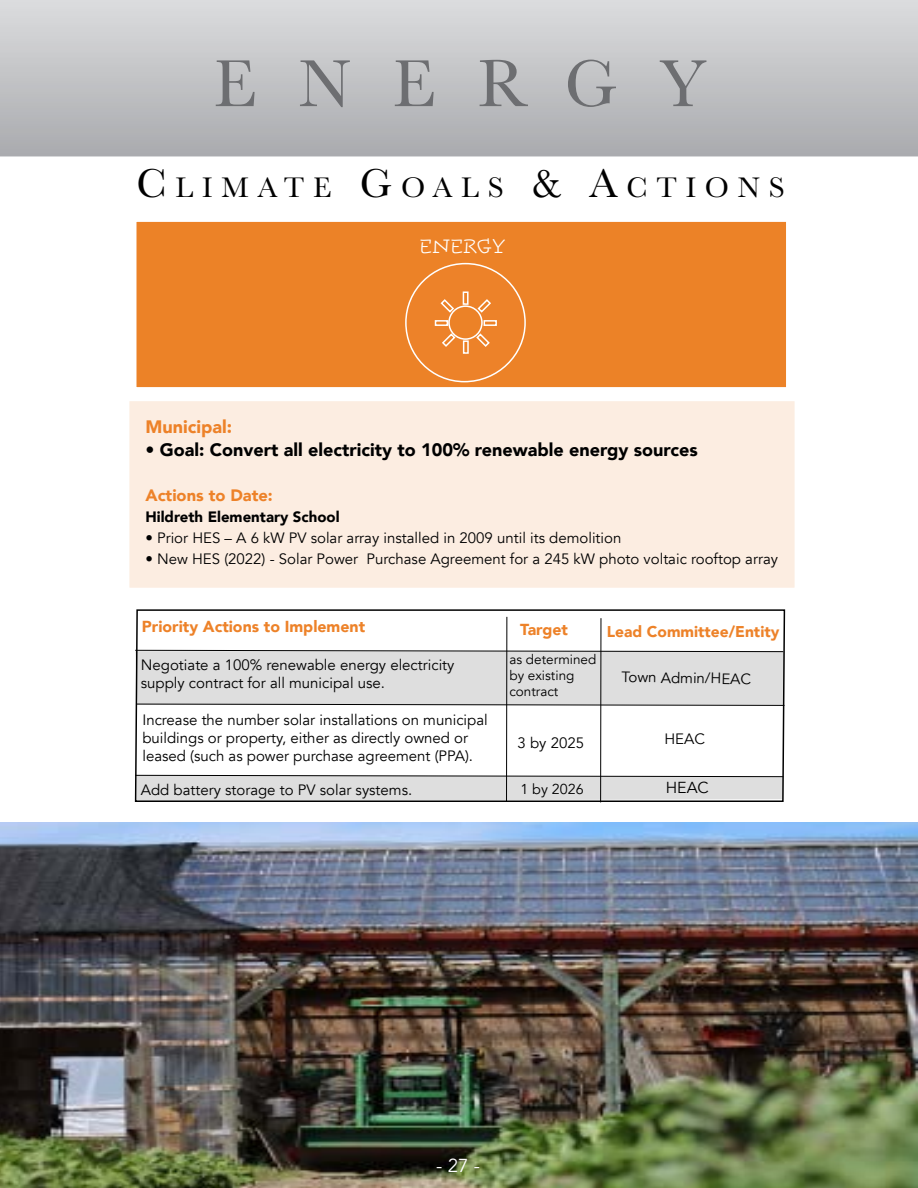
<style>
.page{position:relative;width:918px;height:1188px;background:#fff}
.page>*{position:absolute;margin:0;border:0;box-sizing:border-box;transform-origin:0 0}
.t1{font:69px "Baskerville";letter-spacing:.61em;color:#6d6e71}
.t2{font:29.4px "Baskerville";letter-spacing:.3em;color:#000}
.t3{font:300 23.1px "Alphatier Pro";color:#fff}
.t4{font:18.75px "Avenir";color:#fff}
.t5{font:900 18px "Avenir";color:#000}
.t6{font:900 18px "Avenir";color:#ed8229}
.t7{font:900 16.5px "Avenir";color:#ed8229}
.t8{font:900 15.9px "Avenir";color:#ed8229}
.t9{font:15.9px "Avenir";color:#000}
.t10{font:900 15.6px "Avenir";color:#ed8229}
.t11{font:15px/18px "Avenir";color:#000}
.t12{font:900 15px "Avenir";color:#000}
.t13{font:14.25px "Avenir";color:#000}
.t14{font:13.5px/15.9px "Avenir";color:#000}
.s1{font-size:42px}
</style>
<div class="page">
<div style="left:135px;top:220px;width:653px;height:169px;background:#ec8227;border:2px solid #fff"></div>
<svg style="left:405px;top:262px;width:121px;height:121px"></svg>
<div style="left:128px;top:400px;width:668px;height:189px;background:#fcede1;border:2px solid #fff"></div>
<svg style="left:134px;top:609px;width:652px;height:194px"></svg>
<svg style="left:134px;top:650px;width:651px;height:56px;background:#d5d5d5"></svg>
<hr style="left:506px;top:617px;width:1px;height:184px;background:#000">
<hr style="left:600px;top:618px;width:1px;height:184px;background:#000">
<svg style="left:134px;top:775px;width:650px;height:26px;background:#d0d0d0"></svg>
<img style="left:0;top:823px;width:918px;height:365px">
<h1 class="t1" style="left:214px;top:40px;width:494px">ENERGY</h1>
<h2 class="t2" style="left:137px;top:169px;width:650px"><span class="s1">C</span> LIMATE <span class="s1">G</span>OALS <span class="s1">&amp; A</span>CTIONS</h2>
<h3 class="t3" style="left:404px;top:230px;width:120px">BUILDINGS</h3>
<h3 class="t3" style="left:419px;top:234px;width:88px">ENERGY</h3>
<h3 class="t3" style="left:408px;top:240px;width:120px">BUILDINGS</h3>
<p class="t6" style="left:145px;top:412px;width:88px">Municipal:</p>
<p class="t5" style="left:145px;top:434px;width:554px">• Goal: Convert all electricity to 100% renewable energy sources</p>
<p class="t7" style="left:145px;top:481px;width:129px">Actions to Date:</p>
<p class="t12" style="left:145px;top:504px;width:196px">Hildreth Elementary School</p>
<p class="t11" style="left:145px;top:529px;width:478px">• Prior HES – A 6 kW PV solar array installed in 2009 until its demolition</p>
<p class="t11" style="left:145px;top:550px;width:634px">• New HES (2022) - Solar Power Purchase Agreement for a 245 kW photo voltaic rooftop array</p>
<p class="t8" style="left:142px;top:613px;width:225px">Priority Actions to Implement</p>
<p class="t11" style="left:141px;top:656px;width:315px">Negotiate a 100% renewable energy electricity supply contract for all municipal use.</p>
<p class="t11" style="left:142px;top:711px;width:347px">Increase the number solar installations on municipal buildings or property, either as directly owned or leased (such as power purchase agreement (PPA).</p>
<p class="t11" style="left:141px;top:781px;width:273px">Add battery storage to PV solar systems.</p>
<p class="t8" style="left:520px;top:616px;width:49px">Target</p>
<p class="t14" style="left:509px;top:651px;width:88px">as determined by existing contract</p>
<p class="t10" style="left:607px;top:618px;width:174px">Lead Committee/Entity</p>
<p class="t11" style="left:622px;top:668px;width:131px;rotate:1deg">Town Admin/HEAC</p>
<p class="t11" style="left:518px;top:734px;width:68px">3 by 2025</p>
<p class="t13" style="left:520px;top:781px;width:65px">1 by 2026</p>
<p class="t11" style="left:664px;top:730px;width:42px">HEAC</p>
<p class="t9" style="left:666px;top:778px;width:45px">HEAC</p>
<p class="t4" style="left:436px;top:1154px;width:45px">- 27 -</p>
</div>
